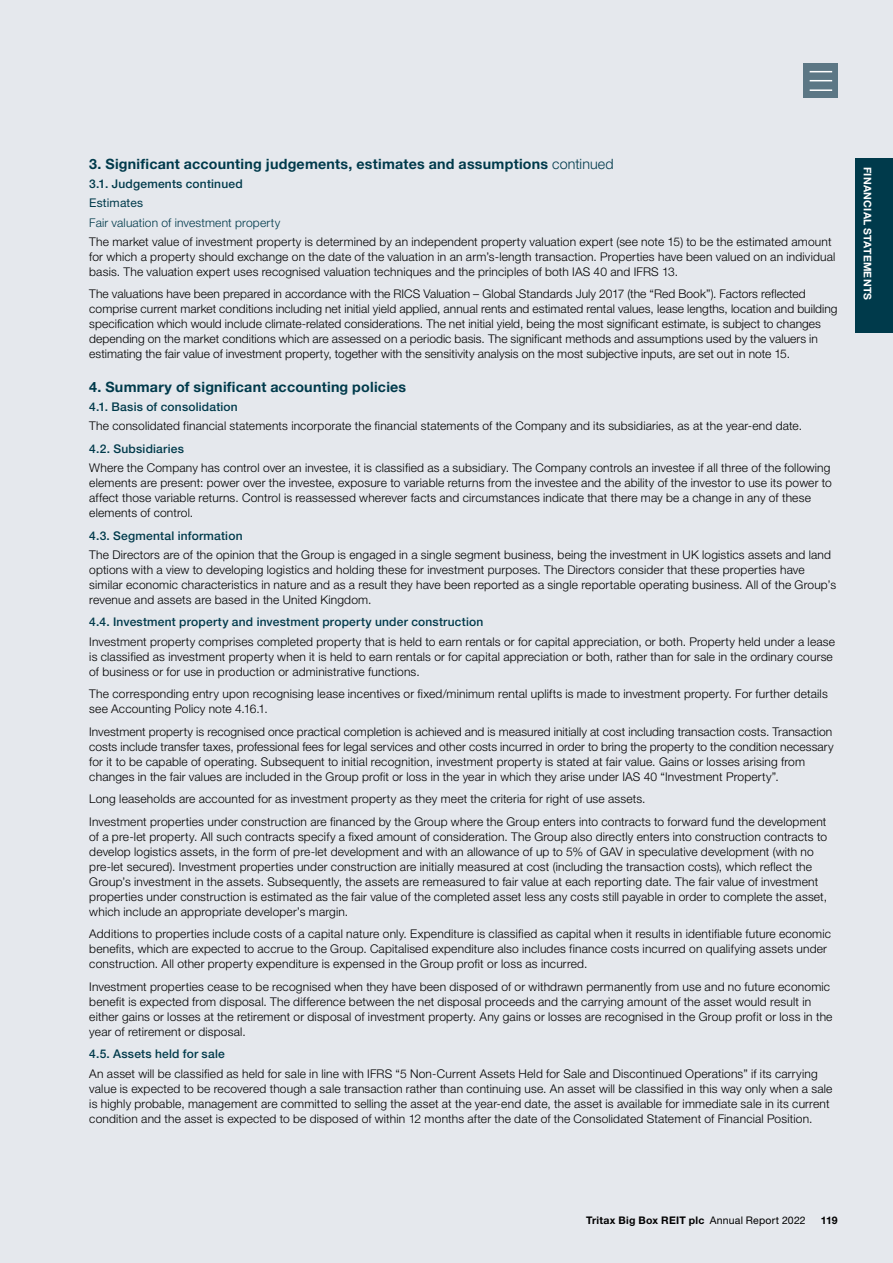
<style>
.page{position:relative;width:893px;height:1263px;background:#e5e8ed}
.page>*{position:absolute;margin:0;border:0;box-sizing:border-box;transform-origin:0 0}
.Subhead_1{font:700 14.25px "Helvetica Neue LT Pro";letter-spacing:.015em;color:#003a4b}
.Body_Text{font:300 12px/15px "Helvetica Neue LT Pro";letter-spacing:.015em;color:#000}
.Subhead_2{font:500 12px "Helvetica Neue LT Pro";letter-spacing:.02em;color:#003a4b}
.Subhead_4{font:300 12px "Helvetica Neue LT Pro";letter-spacing:.015em;color:#003a4b}
.Subhead_3{font:12px "Helvetica Neue LT Pro";letter-spacing:.015em;color:#003a4b}
.t1{font:700 10.5px "Helvetica Neue LT Pro";letter-spacing:.025em;color:#000}
.t2{font:700 10.5px "Helvetica Neue LT Pro";letter-spacing:.025em;color:#fff}
.s1{font-weight:300}
.s2{font-weight:400}
</style>
<div class="page">
<div style="left:855px;top:158px;width:38px;height:175px;background:#003a4b"></div>
<div style="left:804px;top:64px;width:34px;height:34px;background:#5c7785"></div>
<svg style="left:810px;top:71px;width:22px;height:1px"></svg>
<svg style="left:810px;top:80px;width:22px;height:1px"></svg>
<hr style="left:810px;top:89px;width:22px;height:2px;background:#fff">
<p class="Subhead_1" style="left:89px;top:155px;width:526px">3. Significant accounting judgements, estimates and assumptions <span class="s1">continued</span></p>
<p class="Subhead_2" style="left:89px;top:176px;width:155px">3.1. Judgements continued</p>
<p class="Subhead_3" style="left:89px;top:196px;width:55px">Estimates</p>
<p class="Subhead_4" style="left:89px;top:215px;width:192px">Fair valuation of investment property</p>
<p class="Body_Text" style="left:89px;top:234px;width:748px">The market value of investment property is determined by an independent property valuation expert (see note 15) to be the estimated amount for which a property should exchange on the date of the valuation in an arm’s-length transaction. Properties have been valued on an individual basis. The valuation expert uses recognised valuation techniques and the principles of both IAS 40 and IFRS 13.</p>
<p class="Body_Text" style="left:89px;top:286px;width:750px">The valuations have been prepared in accordance with the RICS Valuation – Global Standards July 2017 (the “Red Book”). Factors reflected comprise current market conditions including net initial yield applied, annual rents and estimated rental values, lease lengths, location and building specification which would include climate-related considerations. The net initial yield, being the most significant estimate, is subject to changes depending on the market conditions which are assessed on a periodic basis. The significant methods and assumptions used by the valuers in estimating the fair value of investment property, together with the sensitivity analysis on the most subjective inputs, are set out in note 15.</p>
<p class="Subhead_1" style="left:89px;top:378px;width:318px">4. Summary of significant accounting policies</p>
<p class="Subhead_2" style="left:89px;top:400px;width:150px">4.1. Basis of consolidation</p>
<p class="Body_Text" style="left:89px;top:418px;width:714px">The consolidated financial statements incorporate the financial statements of the Company and its subsidiaries, as at the year-end date.</p>
<p class="Subhead_2" style="left:89px;top:441px;width:96px">4.2. Subsidiaries</p>
<p class="Body_Text" style="left:89px;top:460px;width:744px">Where the Company has control over an investee, it is classified as a subsidiary. The Company controls an investee if all three of the following elements are present: power over the investee, exposure to variable returns from the investee and the ability of the investor to use its power to affect those variable returns. Control is reassessed wherever facts and circumstances indicate that there may be a change in any of these elements of control.</p>
<p class="Subhead_2" style="left:89px;top:528px;width:155px">4.3. Segmental information</p>
<p class="Body_Text" style="left:89px;top:547px;width:748px">The Directors are of the opinion that the Group is engaged in a single segment business, being the investment in UK logistics assets and land options with a view to developing logistics and holding these for investment purposes. The Directors consider that these properties have similar economic characteristics in nature and as a result they have been reported as a single reportable operating business. All of the Group’s revenue and assets are based in the United Kingdom.</p>
<p class="Subhead_2" style="left:89px;top:615px;width:396px">4.4. Investment property and investment property under construction</p>
<p class="Body_Text" style="left:89px;top:634px;width:747px">Investment property comprises completed property that is held to earn rentals or for capital appreciation, or both. Property held under a lease is classified as investment property when it is held to earn rentals or for capital appreciation or both, rather than for sale in the ordinary course of business or for use in production or administrative functions.</p>
<p class="Body_Text" style="left:89px;top:686px;width:740px">The corresponding entry upon recognising lease incentives or fixed/minimum rental uplifts is made to investment property. For further details see Accounting Policy note 4.16.1.</p>
<p class="Body_Text" style="left:89px;top:724px;width:746px">Investment property is recognised once practical completion is achieved and is measured initially at cost including transaction costs. Transaction costs include transfer taxes, professional fees for legal services and other costs incurred in order to bring the property to the condition necessary for it to be capable of operating. Subsequent to initial recognition, investment property is stated at fair value. Gains or losses arising from changes in the fair values are included in the Group profit or loss in the year in which they arise under IAS 40 “Investment Property”.</p>
<p class="Body_Text" style="left:89px;top:791px;width:558px">Long leaseholds are accounted for as investment property as they meet the criteria for right of use assets.</p>
<p class="Body_Text" style="left:89px;top:814px;width:739px">Investment properties under construction are financed by the Group where the Group enters into contracts to forward fund the development of a pre‑let property. All such contracts specify a fixed amount of consideration. The Group also directly enters into construction contracts to develop logistics assets, in the form of pre-let development and with an allowance of up to 5% of GAV in speculative development (with no pre-let secured). Investment properties under construction are initially measured at cost (including the transaction costs), which reflect the Group’s investment in the assets. Subsequently, the assets are remeasured to fair value at each reporting date. The fair value of investment properties under construction is estimated as the fair value of the completed asset less any costs still payable in order to complete the asset, which include an appropriate developer’s margin.</p>
<p class="Body_Text" style="left:89px;top:926px;width:743px">Additions to properties include costs of a capital nature only. Expenditure is classified as capital when it results in identifiable future economic benefits, which are expected to accrue to the Group. Capitalised expenditure also includes finance costs incurred on qualifying assets under construction. All other property expenditure is expensed in the Group profit or loss as incurred.</p>
<p class="Body_Text" style="left:89px;top:979px;width:745px">Investment properties cease to be recognised when they have been disposed of or withdrawn permanently from use and no future economic benefit is expected from disposal. The difference between the net disposal proceeds and the carrying amount of the asset would result in either gains or losses at the retirement or disposal of investment property. Any gains or losses are recognised in the Group profit or loss in the year of retirement or disposal.</p>
<p class="Subhead_2" style="left:89px;top:1047px;width:137px">4.5. Assets held for sale</p>
<p class="Body_Text" style="left:89px;top:1066px;width:745px">An asset will be classified as held for sale in line with IFRS “5 Non-Current Assets Held for Sale and Discontinued Operations” if its carrying value is expected to be recovered though a sale transaction rather than continuing use. An asset will be classified in this way only when a sale is highly probable, management are committed to selling the asset at the year-end date, the asset is available for immediate sale in its current condition and the asset is expected to be disposed of within 12 months after the date of the Consolidated Statement of Financial Position.</p>
<p class="t2" style="left:874px;top:167px;width:135px;rotate:90deg">FINANCIAL STATEMENTS</p>
<p class="t1" style="left:586px;top:1213px;width:221px">Tritax Big Box REIT plc <span class="s2">Annual Report 2022</span></p>
<p class="t1" style="left:821px;top:1213px;width:18px">119</p>
</div>
